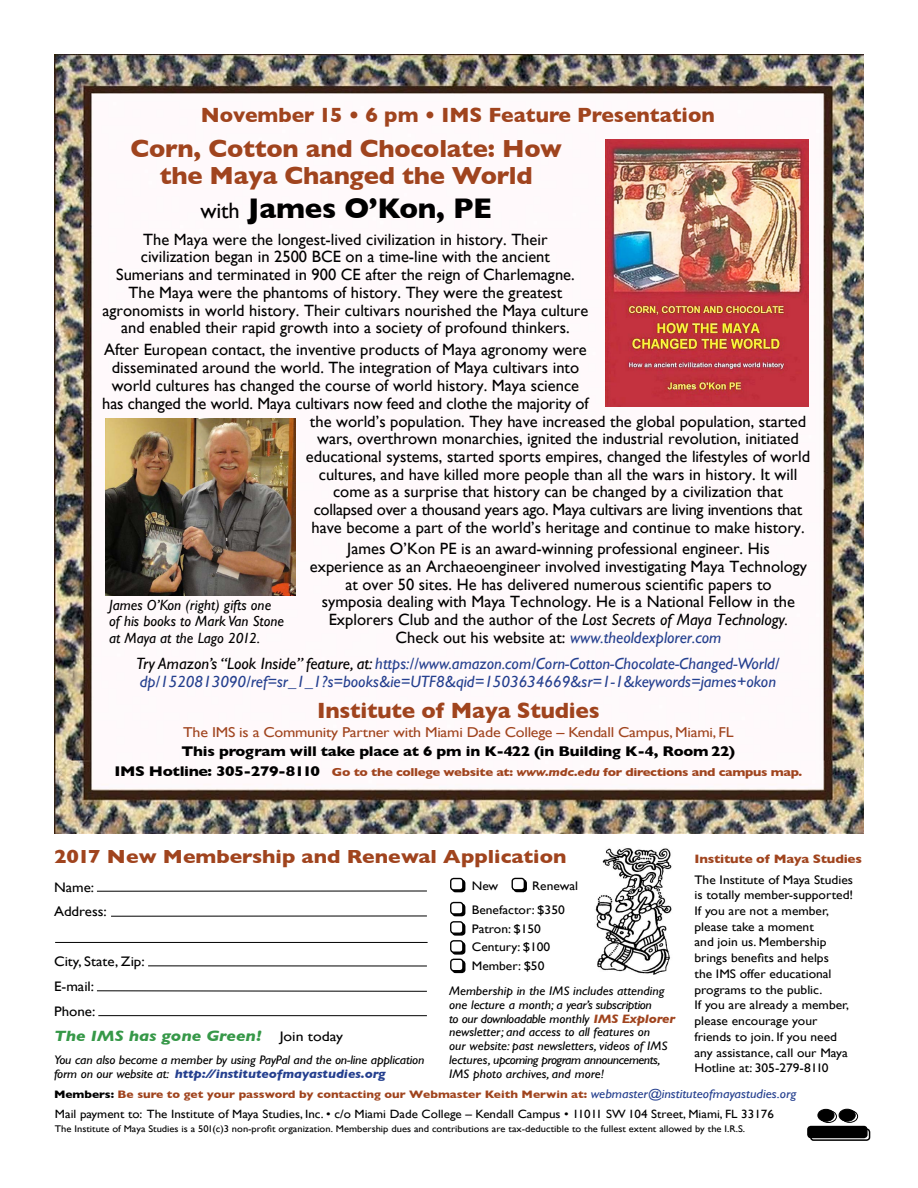
<style>
.page{position:relative;width:918px;height:1188px;background:#fff}
.page>*{position:absolute;margin:0;border:0;box-sizing:border-box;transform-origin:0 0}
.t1{font:700 28.95px "Gill Sans";letter-spacing:-.01em;color:#000}
.t2{font:700 25.2px/27px "Gill Sans";letter-spacing:-.01em;color:#a0441e;text-align:center}
.t3{font:700 22.5px "Gill Sans";letter-spacing:-.01em;color:#a0441e}
.t4{font:700 21px "Gill Sans";color:#a0441e}
.t5{font:700 19.35px "Gill Sans";color:#a0441e;scale:1.09 1}
.t6{font:16.35px/17.7px "Gill Sans";color:#000;text-align:center}
.t7{font:italic 16.35px/18px "Gill Sans";color:#25408f}
.t8{font:italic 700 15.15px "Gill Sans";color:#369848;scale:1.14 1}
.t9{font:italic 14.85px/16.5px "Gill Sans";color:#000}
.t10{font:14.25px "Gill Sans";letter-spacing:-.015em;color:#a0441e;scale:1.12 1}
.t11{font:700 14.25px "Gill Sans";letter-spacing:-.015em;color:#000;scale:1.09 1}
.t12{font:13.8px/24.9px "Gill Sans";color:#000;scale:1.09 1}
.t13{font:13.8px "Gill Sans";color:#000;scale:1.14 1}
.t14{font:italic 12.45px/13.8px "Gill Sans";color:#000;scale:1.09 1}
.t15{font:12.45px/15.8px "Gill Sans";color:#000;scale:1.09 1}
.t16{font:700 12.45px "Gill Sans";letter-spacing:-.015em;color:#a0441e;scale:1.09 1}
.t17{font:12px "Gill Sans";color:#000;scale:1.09 1}
.t18{font:700 11.7px "Gill Sans";letter-spacing:-.025em;color:#a0441e;scale:1.12 1}
.t19{font:700 11.1px "Gill Sans";color:#a0441e;scale:1.09 1}
.t20{font:9.6px "Gill Sans";color:#000;scale:1.09 1}
.s1{font-weight:400;font-size:22.35px}
.s2{font-style:italic}
.s3{font-style:italic;color:#25408f}
.s4{color:#000}
.s5{font-size:14.25px;color:#000}
.s6{font-weight:700;color:#a0441e}
.s7{font-weight:400;font-style:italic;font-size:12.6px;color:#25408f}
.s8{font-weight:700;color:#25408f}
</style>
<div class="page">
<img style="left:54px;top:54px;width:810px;height:780px">
<div style="left:810px;top:1128px;width:60px;height:13px;border:2px solid #000;border-radius:3px"></div>
<div style="left:808px;top:1127px;width:59px;height:10px;background:#000;border-radius:3px"></div>
<div style="left:807px;top:1126px;width:61px;height:12px;border:2px solid #000;border-radius:3px"></div>
<div style="left:820px;top:1110px;width:17px;height:13px;border:1px solid #000;border-radius:50%"></div>
<div style="left:818px;top:1109px;width:16px;height:12px;background:#000;border-radius:50%"></div>
<div style="left:818px;top:1109px;width:16px;height:13px;border:1px solid #000;border-radius:50%"></div>
<div style="left:841px;top:1110px;width:17px;height:13px;border:1px solid #000;border-radius:50%"></div>
<div style="left:839px;top:1109px;width:16px;height:12px;background:#000;border-radius:50%"></div>
<div style="left:839px;top:1109px;width:17px;height:13px;border:1px solid #000;border-radius:50%"></div>
<hr style="left:97px;top:891px;width:330px;height:1px;background:#000">
<hr style="left:111px;top:916px;width:316px;height:1px;background:#000">
<hr style="left:55px;top:942px;width:373px;height:1px;background:#000">
<hr style="left:148px;top:966px;width:279px;height:1px;background:#000">
<svg style="left:97px;top:990px;width:330px;height:2px"></svg>
<hr style="left:98px;top:1015px;width:329px;height:1px;background:#000">
<div style="left:452px;top:880px;width:13px;height:12px;border:1px solid #000;border-radius:3px"></div>
<div style="left:451px;top:879px;width:12px;height:11px;background:#fff;border-radius:3px"></div>
<div style="left:450px;top:878px;width:14px;height:13px;border:1px solid #000;border-radius:3px"></div>
<div style="left:513px;top:879px;width:14px;height:13px;border:1px solid #000;border-radius:3px"></div>
<div style="left:512px;top:878px;width:12px;height:12px;background:#fff;border-radius:3px"></div>
<div style="left:512px;top:878px;width:13px;height:13px;border:1px solid #000;border-radius:3px"></div>
<div style="left:452px;top:904px;width:13px;height:12px;border:1px solid #000;border-radius:3px"></div>
<div style="left:451px;top:903px;width:12px;height:11px;background:#fff;border-radius:3px"></div>
<div style="left:450px;top:902px;width:14px;height:13px;border:1px solid #000;border-radius:3px"></div>
<div style="left:452px;top:923px;width:13px;height:13px;border:1px solid #000;border-radius:3px"></div>
<div style="left:451px;top:922px;width:12px;height:11px;background:#fff;border-radius:3px"></div>
<div style="left:450px;top:921px;width:14px;height:13px;border:1px solid #000;border-radius:3px"></div>
<div style="left:452px;top:942px;width:13px;height:13px;border:1px solid #000;border-radius:3px"></div>
<div style="left:451px;top:941px;width:12px;height:11px;background:#fff;border-radius:3px"></div>
<div style="left:450px;top:940px;width:14px;height:13px;border:1px solid #000;border-radius:3px"></div>
<div style="left:452px;top:960px;width:13px;height:13px;border:1px solid #000;border-radius:3px"></div>
<div style="left:451px;top:959px;width:12px;height:12px;background:#fff;border-radius:3px"></div>
<div style="left:450px;top:959px;width:14px;height:12px;border:1px solid #000;border-radius:3px"></div>
<img style="left:595px;top:848px;width:77px;height:127px">
<img style="left:606px;top:139px;width:203px;height:267px">
<img style="left:105px;top:418px;width:190px;height:178px">
<p class="t4" style="left:201px;top:98px;width:515px">November 15 • 6 pm • IMS Feature Presentation</p>
<h2 class="t2" style="left:131px;top:134px;width:433px">Corn, Cotton and Chocolate: How the Maya Changed the World</h2>
<h1 class="t1" style="left:200px;top:185px;width:293px"><span class="s1">with</span> James O’Kon, PE</h1>
<p class="t6" style="left:102px;top:230px;width:487px">The Maya were the longest-lived civilization in history. Their<br>civilization began in 2500 BCE on a time-line with the ancient<br>Sumerians and terminated in 900 CE after the reign of Charlemagne.<br>The Maya were the phantoms of history. They were the greatest agronomists in world history. Their cultivars nourished the Maya culture and enabled their rapid growth into a society of profound thinkers.</p>
<p class="t6" style="left:102px;top:341px;width:488px">After European contact, the inventive products of Maya agronomy were disseminated around the world. The integration of Maya cultivars into world cultures has changed the course of world history. Maya science has changed the world. Maya cultivars now feed and clothe the majority of</p>
<p class="t9" style="left:109px;top:596px;width:177px">James O’Kon (right) gifts one of his books to Mark Van Stone at Maya at the Lago 2012.</p>
<p class="t6" style="left:306px;top:412px;width:506px">the world’s population. They have increased the global population, started wars, overthrown monarchies, ignited the industrial revolution, initiated educational systems, started sports empires, changed the lifestyles of world cultures, and have killed more people than all the wars in history. It will come as a surprise that history can be changed by a civilization that collapsed over a thousand years ago. Maya cultivars are living inventions that have become a part of the world’s heritage and continue to make history.</p>
<p class="t6" style="left:310px;top:540px;width:499px">James O’Kon PE is an award-winning professional engineer. His experience as an Archaeoengineer involved investigating Maya Technology at over 50 sites. He has delivered numerous scientific papers to<br>symposia dealing with Maya Technology. He is a National Fellow in the Explorers Club and the author of the <span class="s2">Lost Secrets of Maya Technology.<br></span>Check out his website at: <span class="s3">www.theoldexplorer.com</span></p>
<p class="t7" style="left:136px;top:655px;width:645px"><span class="s4">Try Amazon’s “Look Inside” feature, at:</span> https://www.amazon.com/Corn-Cotton-Chocolate-Changed-World/ dp/1520813090/ref=sr_1_1?s=books&amp;ie=UTF8&amp;qid=1503634669&amp;sr=1-1&amp;keywords=james+okon</p>
<h3 class="t3" style="left:317px;top:693px;width:284px">Institute of Maya Studies</h3>
<p class="t10" style="left:183px;top:724px;width:493px">The IMS is a Community Partner with Miami Dade College – Kendall Campus, Miami, FL</p>
<p class="t11" style="left:182px;top:740px;width:509px">This program will take place at 6 pm in K-422 (in Building K-4, Room 22)</p>
<p class="t18" style="left:115px;top:762px;width:616px"><span class="s5">IMS Hotline: 305-279-8110</span> Go to the college website at: <span class="s2">www.mdc.edu</span> for directions and campus map.</p>
<p class="t5" style="left:54px;top:841px;width:472px">2017 New Membership and Renewal Application</p>
<p class="t16" style="left:694px;top:848px;width:155px">Institute of Maya Studies</p>
<p class="t15" style="left:695px;top:871px;width:147px">The Institute of Maya Studies is totally member-supported!<br>If you are not a member, please take a moment<br>and join us. Membership brings benefits and helps<br>the IMS offer educational programs to the public.<br>If you are already a member, please encourage your friends to join. If you need any assistance, call our Maya<br>Hotline at: 305-279-8110</p>
<p class="t15" style="left:472px;top:873px;width:99px;line-height:24.3px;text-indent:60px">Renewal<br>Benefactor: $350</p>
<p class="t15" style="left:472px;top:919px;width:74px;line-height:18.8px">Patron: $150<br>Century: $100<br>Member: $50</p>
<p class="t14" style="left:449px;top:984px;width:209px">Membership in the IMS includes attending one lecture a month; a year’s subscription<br>to our downloadable monthly <span class="s6">IMS Explorer </span>newsletter; and access to all features on<br>our website: past newsletters, videos of IMS lectures, upcoming program announcements, IMS photo archives, and more!</p>
<p class="t19" style="left:54px;top:1086px;width:683px"><span class="s4">Members:</span> Be sure to get your password by contacting our Webmaster Keith Merwin at: <span class="s7">webmaster@instituteofmayastudies.org</span></p>
<p class="t17" style="left:55px;top:1107px;width:661px">Mail payment to: The Institute of Maya Studies, Inc. • c/o Miami Dade College – Kendall Campus • 11011 SW 104 Street, Miami, FL 33176</p>
<p class="t20" style="left:55px;top:1123px;width:635px">The Institute of Maya Studies is a 501(c)3 non-profit organization. Membership dues and contributions are tax-deductible to the fullest extent allowed by the I.R.S.</p>
<p class="t15" style="left:472px;top:877px;width:26px">New</p>
<p class="t12" style="left:54px;top:874px;width:50px">Name:<br>Address:</p>
<p class="t12" style="left:54px;top:949px;width:85px">City, State, Zip:<br>E-mail:<br>Phone:</p>
<p class="t8" style="left:54px;top:1027px;width:184px">The IMS has gone Green!</p>
<p class="t13" style="left:280px;top:1028px;width:57px">Join today</p>
<p class="t14" style="left:54px;top:1053px;width:341px">You can also become a member by using PayPal and the on-line application form on our website at: <span class="s8">http://instituteofmayastudies.org</span></p>
</div>
